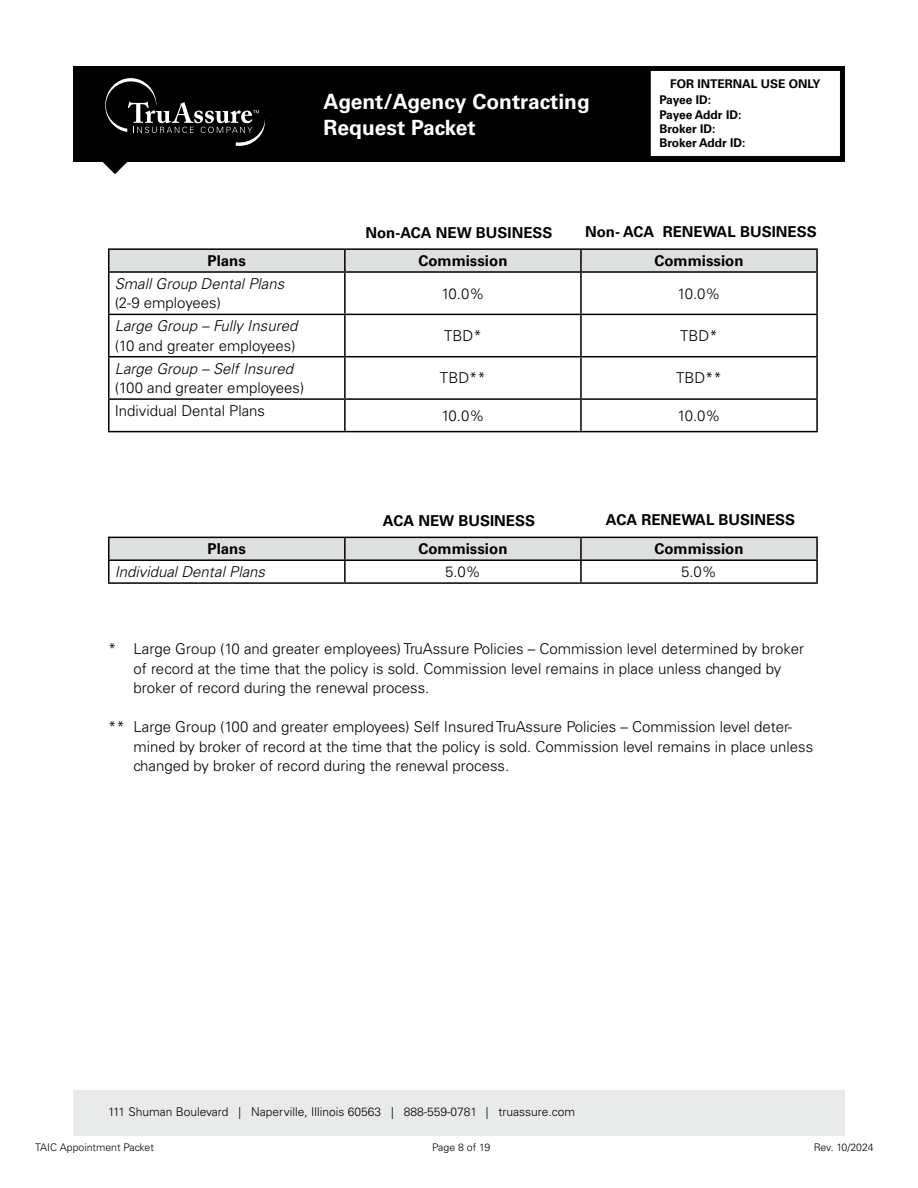
<style>
.page{position:relative;width:918px;height:1188px;background:#fff}
.page>*{position:absolute;margin:0;border:0;box-sizing:border-box;transform-origin:0 0}
.t1{font:700 21px/25.5px "Univers LT Std";color:#fff}
.P8{font:300 15px/19.5px "Univers LT Std";color:#000}
.P1{font:300 15px "Univers LT Std";color:#000}
.t2{font:700 15px "Univers LT Std";color:#000}
.P15{font:italic 300 15px "Univers LT Std";color:#000}
.t3{font:300 12px "Univers LT Std";color:#000}
.t4{font:700 12px/14.4px "Univers LT Std";color:#000}
.t5{font:300 10.5px "Univers LT Std";color:#000}
</style>
<div class="page">
<div style="left:73px;top:1090px;width:772px;height:45px;background:#e9eaea"></div>
<div style="left:73px;top:66px;width:772px;height:96px;background:#000"></div>
<svg style="left:103px;top:78px;width:162px;height:96px"></svg>
<div style="left:650px;top:70px;width:190px;height:86px;background:#fff"></div>
<div style="left:650px;top:70px;width:191px;height:87px;border:1px solid #000"></div>
<div style="left:110px;top:250px;width:706px;height:21px;background:#dedfdf"></div>
<hr style="left:108px;top:248px;width:237px;height:2px;background:#000">
<hr style="left:108px;top:250px;width:2px;height:21px;background:#000">
<hr style="left:345px;top:248px;width:236px;height:2px;background:#000">
<hr style="left:344px;top:250px;width:2px;height:21px;background:#000">
<hr style="left:581px;top:248px;width:237px;height:2px;background:#000">
<hr style="left:580px;top:250px;width:2px;height:21px;background:#000">
<hr style="left:816px;top:250px;width:2px;height:21px;background:#000">
<hr style="left:108px;top:271px;width:237px;height:2px;background:#000">
<hr style="left:108px;top:273px;width:2px;height:41px;background:#000">
<hr style="left:345px;top:271px;width:236px;height:2px;background:#000">
<hr style="left:344px;top:273px;width:2px;height:41px;background:#000">
<hr style="left:581px;top:271px;width:237px;height:2px;background:#000">
<hr style="left:580px;top:273px;width:2px;height:41px;background:#000">
<hr style="left:816px;top:273px;width:2px;height:41px;background:#000">
<hr style="left:108px;top:314px;width:237px;height:1px;background:#000">
<hr style="left:108px;top:315px;width:2px;height:41px;background:#000">
<hr style="left:345px;top:314px;width:236px;height:1px;background:#000">
<hr style="left:344px;top:315px;width:2px;height:41px;background:#000">
<hr style="left:581px;top:314px;width:237px;height:1px;background:#000">
<hr style="left:580px;top:315px;width:2px;height:41px;background:#000">
<hr style="left:816px;top:315px;width:2px;height:41px;background:#000">
<hr style="left:108px;top:356px;width:237px;height:1px;background:#000">
<hr style="left:108px;top:357px;width:2px;height:41px;background:#000">
<hr style="left:345px;top:356px;width:236px;height:1px;background:#000">
<hr style="left:344px;top:357px;width:2px;height:41px;background:#000">
<hr style="left:581px;top:356px;width:237px;height:1px;background:#000">
<hr style="left:580px;top:357px;width:2px;height:41px;background:#000">
<hr style="left:816px;top:357px;width:2px;height:41px;background:#000">
<hr style="left:108px;top:398px;width:237px;height:2px;background:#000">
<hr style="left:108px;top:400px;width:2px;height:31px;background:#000">
<hr style="left:345px;top:398px;width:236px;height:2px;background:#000">
<hr style="left:344px;top:400px;width:2px;height:31px;background:#000">
<hr style="left:581px;top:398px;width:237px;height:2px;background:#000">
<hr style="left:580px;top:400px;width:2px;height:31px;background:#000">
<hr style="left:816px;top:400px;width:2px;height:31px;background:#000">
<hr style="left:108px;top:431px;width:237px;height:1px;background:#000">
<hr style="left:345px;top:431px;width:236px;height:1px;background:#000">
<hr style="left:581px;top:431px;width:237px;height:1px;background:#000">
<div style="left:110px;top:538px;width:706px;height:21px;background:#dedfdf"></div>
<hr style="left:108px;top:537px;width:237px;height:1px;background:#000">
<hr style="left:108px;top:538px;width:2px;height:21px;background:#000">
<hr style="left:345px;top:537px;width:236px;height:1px;background:#000">
<hr style="left:344px;top:538px;width:2px;height:21px;background:#000">
<hr style="left:581px;top:537px;width:237px;height:1px;background:#000">
<hr style="left:580px;top:538px;width:2px;height:21px;background:#000">
<hr style="left:816px;top:538px;width:2px;height:21px;background:#000">
<hr style="left:108px;top:559px;width:237px;height:2px;background:#000">
<hr style="left:108px;top:561px;width:2px;height:21px;background:#000">
<hr style="left:345px;top:559px;width:236px;height:2px;background:#000">
<hr style="left:344px;top:561px;width:2px;height:21px;background:#000">
<hr style="left:581px;top:559px;width:237px;height:2px;background:#000">
<hr style="left:580px;top:561px;width:2px;height:21px;background:#000">
<hr style="left:816px;top:561px;width:2px;height:21px;background:#000">
<hr style="left:108px;top:582px;width:237px;height:2px;background:#000">
<hr style="left:345px;top:582px;width:236px;height:2px;background:#000">
<hr style="left:581px;top:582px;width:237px;height:2px;background:#000">
<h1 class="t1" style="left:324px;top:89px;width:268px">Agent/Agency Contracting<br>Request Packet</h1>
<p class="t4" style="left:659px;top:76px;width:163px;line-height:15.9px;text-indent:11px">FOR INTERNAL USE ONLY<br>Payee ID:</p>
<p class="t4" style="left:659px;top:107px;width:88px">Payee Addr ID:<br>Broker ID:<br>Broker Addr ID:</p>
<h4 class="t2" style="left:365px;top:224px;width:189px">Non-ACA NEW BUSINESS</h4>
<h4 class="t2" style="left:585px;top:223px;width:233px">Non- ACA RENEWAL BUSINESS</h4>
<h5 class="t2" style="left:208px;top:252px;width:40px">Plans</h5>
<h5 class="t2" style="left:418px;top:252px;width:91px">Commission</h5>
<h5 class="t2" style="left:654px;top:252px;width:91px">Commission</h5>
<p class="P15" style="left:115px;top:275px;width:171px">Small Group Dental Plans</p>
<p class="P1" style="left:115px;top:294px;width:108px">(2-9 employees)</p>
<p class="P1" style="left:441px;top:284px;width:45px">10.0%</p>
<p class="P1" style="left:678px;top:284px;width:45px">10.0%</p>
<p class="P15" style="left:115px;top:317px;width:184px">Large Group – Fully Insured</p>
<p class="P1" style="left:115px;top:336px;width:182px">(10 and greater employees)</p>
<p class="P15" style="left:115px;top:359px;width:180px">Large Group – Self Insured</p>
<p class="P1" style="left:115px;top:379px;width:191px">(100 and greater employees)</p>
<p class="P1" style="left:444px;top:327px;width:39px">TBD*</p>
<p class="P1" style="left:680px;top:327px;width:39px">TBD*</p>
<p class="P1" style="left:440px;top:369px;width:47px">TBD**</p>
<p class="P1" style="left:676px;top:369px;width:47px">TBD**</p>
<p class="P1" style="left:115px;top:402px;width:152px">Individual Dental Plans</p>
<p class="P1" style="left:441px;top:406px;width:45px">10.0%</p>
<p class="P1" style="left:678px;top:406px;width:45px">10.0%</p>
<h4 class="t2" style="left:383px;top:512px;width:154px">ACA NEW BUSINESS</h4>
<h4 class="t2" style="left:606px;top:511px;width:191px">ACA RENEWAL BUSINESS</h4>
<h5 class="t2" style="left:208px;top:540px;width:40px">Plans</h5>
<h5 class="t2" style="left:418px;top:540px;width:91px">Commission</h5>
<h5 class="t2" style="left:654px;top:540px;width:91px">Commission</h5>
<p class="P15" style="left:115px;top:563px;width:152px">Individual Dental Plans</p>
<p class="P1" style="left:445px;top:563px;width:37px">5.0%</p>
<p class="P1" style="left:681px;top:563px;width:37px">5.0%</p>
<p class="P8" style="left:133px;top:639px;width:672px;text-indent:-25px">* Large Group (10 and greater employees) TruAssure Policies – Commission level determined by broker of record at the time that the policy is sold. Commission level remains in place unless changed by broker of record during the renewal process.</p>
<p class="P8" style="left:133px;top:717px;width:681px;text-indent:-25px">** Large Group (100 and greater employees) Self Insured TruAssure Policies – Commission level deter&shy;mined by broker of record at the time that the policy is sold. Commission level remains in place unless changed by broker of record during the renewal process.</p>
<p class="t3" style="left:108px;top:1105px;width:469px">111 Shuman Boulevard | Naperville, Illinois 60563 | 888-559-0781 | truassure.com</p>
<p class="t5" style="left:35px;top:1141px;width:120px">TAIC Appointment Packet</p>
<p class="t5" style="left:432px;top:1141px;width:60px">Page 8 of 19</p>
<p class="t5" style="left:814px;top:1141px;width:61px">Rev. 10/2024</p>
</div>
